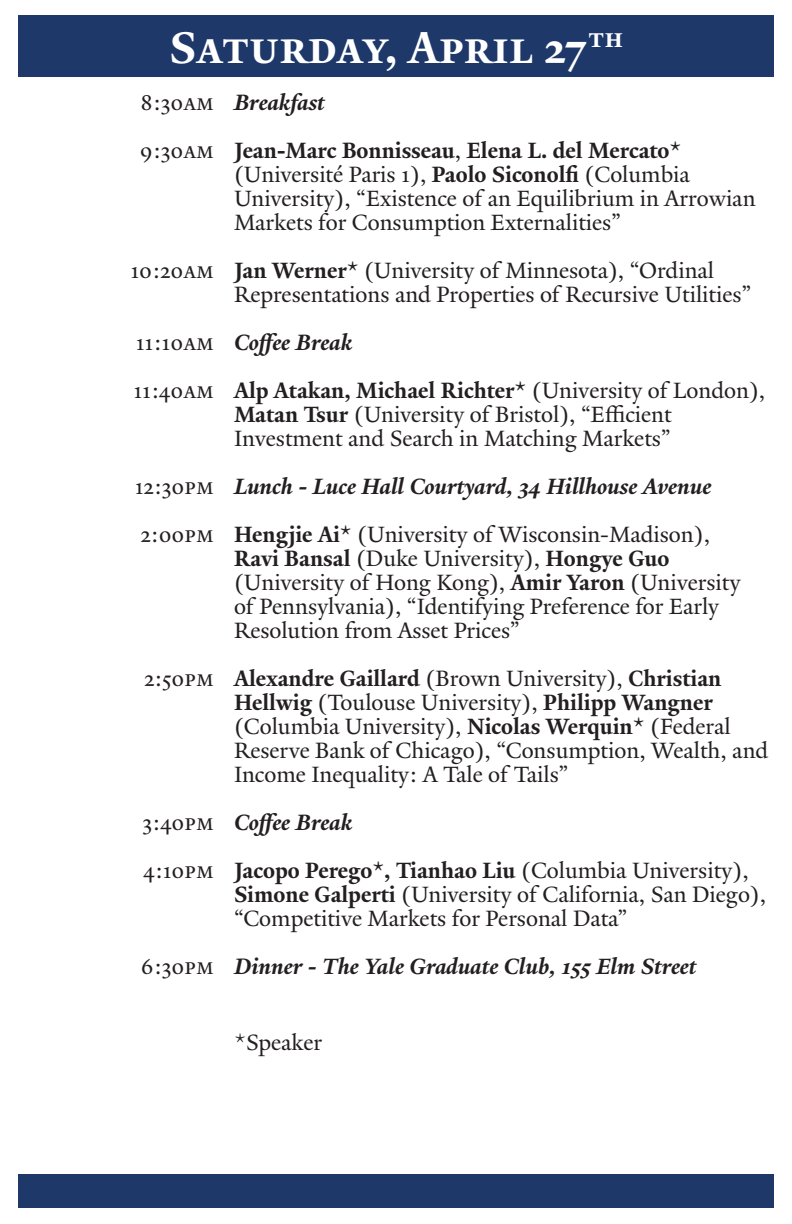
<style>
.page{position:relative;width:792px;height:1224px;background:#fff}
.page>*{position:absolute;margin:0;border:0;box-sizing:border-box;transform-origin:0 0}
.t1{font:700 48px "Yale New";color:#fff}
.t2{font:24px/24px "Yale New";color:#231f20}
.t3{font:700 24px/48px "Yale New";letter-spacing:-.005em;color:#231f20}
.t4{font:italic 700 24px "Yale New";color:#231f20}
.s1{font-style:italic}
.s2{font-weight:400}
.s3{font-weight:700}
</style>
<div class="page">
<div style="left:19px;top:15px;width:755px;height:61px;background:#1d3869"></div>
<div style="left:19px;top:1174px;width:755px;height:33px;background:#1d3869"></div>
<p class="t1" style="left:170px;top:19px;width:455px">Saturday, April 27<sup>th</sup></p>
<p class="t3" style="left:234px;top:78px;width:449px"><span class="s1">Breakfast<br></span>Jean-Marc Bonnisseau<span class="s2">,</span> Elena L. del Mercato*</p>
<p class="t2" style="left:234px;top:162px;width:523px">(Université Paris 1), <span class="s3">Paolo Siconolfi</span> (Columbia<br>University), “Existence of an Equilibrium in Arrowian<br>Markets for Consumption Externalities”</p>
<p class="t2" style="left:234px;top:258px;width:519px"><span class="s3">Jan Werner*</span> (University of Minnesota), “Ordinal<br>Representations and Properties of Recursive Utilities”</p>
<p class="t3" style="left:234px;top:318px;width:533px"><span class="s1">Coffee Break<br></span>Alp Atakan, Michael Richter* <span class="s2">(University of London),</span></p>
<p class="t2" style="left:234px;top:402px;width:439px"><span class="s3">Matan Tsur</span> (University of Bristol), “Efficient<br>Investment and Search in Matching Markets”</p>
<p class="t4" style="left:234px;top:472px;width:479px">Lunch - Luce Hall Courtyard, 34 Hillhouse Avenue</p>
<p class="t2" style="left:234px;top:522px;width:478px"><span class="s3">Hengjie Ai*</span> (University of Wisconsin-Madison),</p>
<p class="t2" style="left:234px;top:546px;width:508px"><span class="s3">Ravi Bansal</span> (Duke University), <span class="s3">Hongye Guo </span>(University of Hong Kong), <span class="s3">Amir Yaron</span> (University of Pennsylvania), “Identifying Preference for Early Resolution from Asset Prices”</p>
<p class="t2" style="left:234px;top:666px;width:536px"><span class="s3">Alexandre Gaillard</span> (Brown University), <span class="s3">Christian Hellwig</span> (Toulouse University), <span class="s3">Philipp Wangner </span>(Columbia University), <span class="s3">Nicolas Werquin*</span> (Federal Reserve Bank of Chicago), “Consumption, Wealth, and Income Inequality: A Tale of Tails”</p>
<p class="t4" style="left:234px;top:808px;width:120px">Coffee Break</p>
<p class="t2" style="left:234px;top:858px;width:534px"><span class="s3">Jacopo Perego*, Tianhao Liu</span> (Columbia University),<br><span class="s3">Simone Galperti</span> (University of California, San Diego), “Competitive Markets for Personal Data”</p>
<p class="t4" style="left:234px;top:952px;width:464px">Dinner - The Yale Graduate Club, 155 Elm Street</p>
<p class="t2" style="left:141px;top:90px;width:75px">8:30am</p>
<p class="t2" style="left:140px;top:138px;width:76px">9:30am</p>
<p class="t2" style="left:130px;top:258px;width:85px">10:20am</p>
<p class="t2" style="left:136px;top:330px;width:80px">11:10am</p>
<p class="t2" style="left:133px;top:378px;width:82px">11:40am</p>
<p class="t2" style="left:135px;top:462px;width:81px;line-height:48px">12:30pm<br>2:00pm</p>
<p class="t2" style="left:144px;top:666px;width:71px">2:50pm</p>
<p class="t2" style="left:143px;top:810px;width:73px">3:40pm</p>
<p class="t2" style="left:143px;top:858px;width:72px">4:10pm</p>
<p class="t2" style="left:141px;top:954px;width:75px">6:30pm</p>
<p class="t2" style="left:234px;top:1030px;width:90px">*Speaker</p>
</div>
